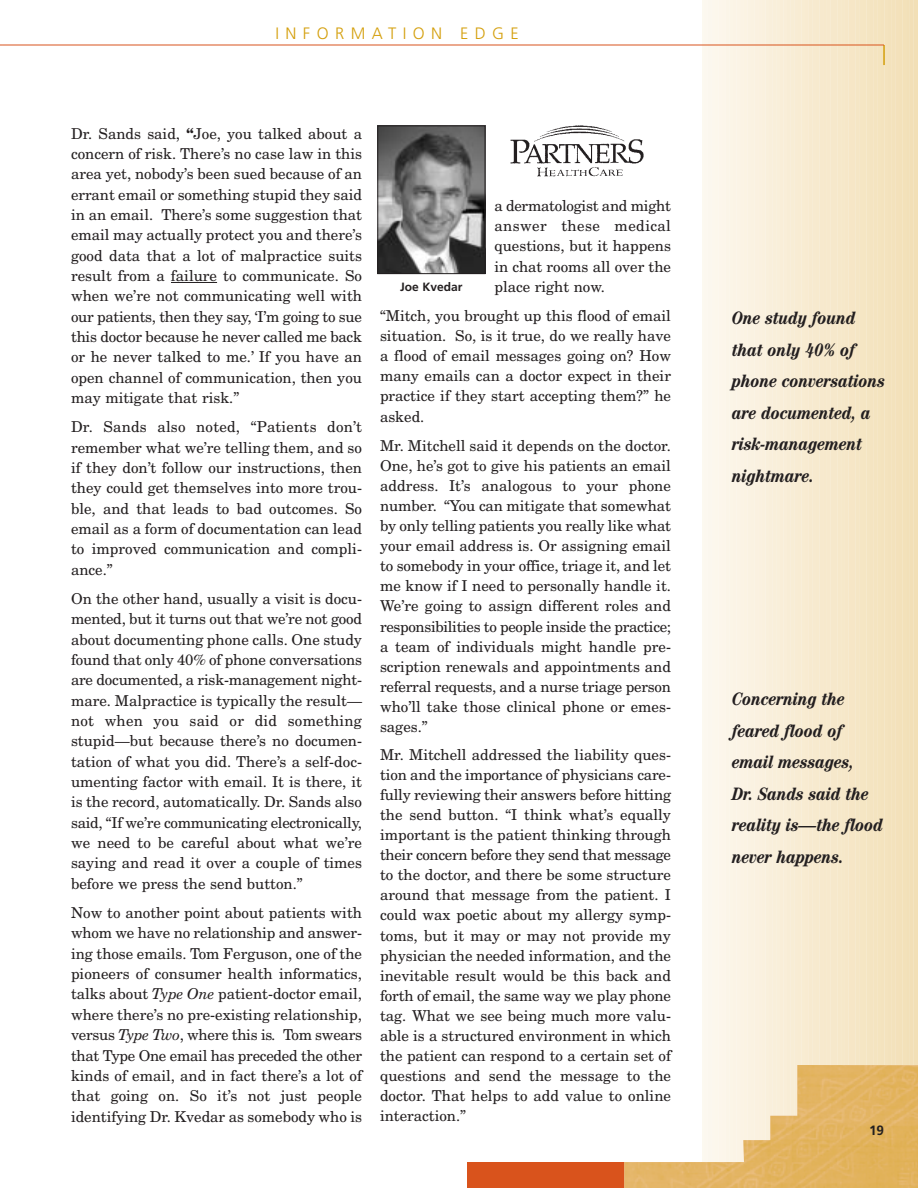
<style>
.page{position:relative;width:918px;height:1188px;background:#fff}
.page>*{position:absolute;margin:0;border:0;box-sizing:border-box;transform-origin:0 0}
.t1{font:italic 700 condensed 18px/31.5px "Century";color:#231f20}
.t2{font:300 16.5px "Frutiger";letter-spacing:.39em;color:#d49f0c}
.t3{font:15px/20.4px "New Century Schlbk";color:#231f20;text-align:justify}
.t4{font:700 13.5px "Frutiger";color:#231f20}
.t5{font:700 12px "Frutiger";color:#231f20}
.s1{font-weight:700}
.s2{font-style:italic}
</style>
<div class="page">
<div style="left:468px;top:1162px;width:269px;height:26px;background:#d9531c"></div>
<hr style="left:171px;top:282px;width:46px;height:1px;background:#231f20">
<div style="left:911px;top:0;width:7px;height:1188px;background:#f2dfb6"></div>
<div style="left:904px;top:0;width:8px;height:1188px;background:#f2e0b8"></div>
<div style="left:896px;top:0;width:9px;height:1188px;background:#f3e1ba"></div>
<div style="left:889px;top:0;width:9px;height:1188px;background:#f3e2bc"></div>
<div style="left:882px;top:0;width:9px;height:1188px;background:#f4e3be"></div>
<div style="left:875px;top:0;width:8px;height:1188px;background:#f4e4bf"></div>
<div style="left:868px;top:0;width:8px;height:1188px;background:#f4e4c1"></div>
<div style="left:860px;top:0;width:9px;height:1188px;background:#f5e6c3"></div>
<div style="left:853px;top:0;width:9px;height:1188px;background:#f5e6c5"></div>
<div style="left:846px;top:0;width:9px;height:1188px;background:#f6e6c6"></div>
<div style="left:839px;top:0;width:8px;height:1188px;background:#f6e8c9"></div>
<div style="left:831px;top:0;width:9px;height:1188px;background:#f6e8cb"></div>
<div style="left:824px;top:0;width:9px;height:1188px;background:#f7e9cd"></div>
<div style="left:817px;top:0;width:9px;height:1188px;background:#f7e9cd"></div>
<div style="left:810px;top:0;width:9px;height:1188px;background:#f7eacf"></div>
<div style="left:803px;top:0;width:8px;height:1188px;background:#f8ebd1"></div>
<div style="left:795px;top:0;width:9px;height:1188px;background:#f8ecd3"></div>
<div style="left:788px;top:0;width:9px;height:1188px;background:#f8edd5"></div>
<div style="left:781px;top:0;width:9px;height:1188px;background:#f9eed8"></div>
<div style="left:774px;top:0;width:8px;height:1188px;background:#f9efda"></div>
<div style="left:766px;top:0;width:9px;height:1188px;background:#f9efdb"></div>
<div style="left:759px;top:0;width:9px;height:1188px;background:#faf1de"></div>
<div style="left:752px;top:0;width:9px;height:1188px;background:#faf1e0"></div>
<div style="left:745px;top:0;width:9px;height:1188px;background:#faf2e2"></div>
<div style="left:738px;top:0;width:8px;height:1188px;background:#fbf3e4"></div>
<div style="left:730px;top:0;width:9px;height:1188px;background:#fbf4e6"></div>
<div style="left:723px;top:0;width:9px;height:1188px;background:#fbf5e8"></div>
<div style="left:716px;top:0;width:9px;height:1188px;background:#fcf6eb"></div>
<div style="left:709px;top:0;width:8px;height:1188px;background:#fcf7ed"></div>
<div style="left:702px;top:0;width:8px;height:1188px;background:#fcf8ef"></div>
<img style="left:624px;top:1065px;width:294px;height:123px">
<hr style="left:883px;top:45px;width:2px;height:20px;background:#d49f0c">
<hr style="left:2px;top:45px;width:882px;height:1px;background:#d9531c">
<img style="left:379px;top:128px;width:104px;height:144px">
<div style="left:377px;top:126px;width:108px;height:148px;border:1px solid #231f20"></div>
<img style="left:510px;top:125px;width:134px;height:52px">
<p class="t2" style="left:275px;top:26px;width:245px">INFORMATION EDGE</p>
<p class="t3" style="left:71px;top:124px;width:293px">Dr. Sands said, <span class="s1">“</span>Joe, you talked about a concern of risk. There’s no case law in this area yet, nobody’s been sued because of an errant email or something stupid they said in an email. There’s some suggestion that email may actually protect you and there’s good data that a lot of malpractice suits result from a failure to communicate. So when we’re not communicating well with our patients, then they say, ‘I’m going to sue this doctor because he never called me back or he never talked to me.’ If you have an open channel of communication, then you may mitigate that risk.”</p>
<p class="t3" style="left:71px;top:418px;width:293px">Dr. Sands also noted, “Patients don’t remember what we’re telling them, and so if they don’t follow our instructions, then they could get themselves into more trou&shy;ble, and that leads to bad outcomes. So email as a form of documentation can lead to improved communication and compli&shy;ance.”</p>
<p class="t3" style="left:71px;top:590px;width:293px">On the other hand, usually a visit is docu&shy;mented, but it turns out that we’re not good about documenting phone calls. One study found that only 40% of phone conversations are documented, a risk-management night&shy;mare. Malpractice is typically the result— not when you said or did something stupid—but because there’s no documen&shy;tation of what you did. There’s a self-doc&shy;umenting factor with email. It is there, it is the record, automatically. Dr. Sands also said, “If we’re communicating electronically, we need to be careful about what we’re saying and read it over a couple of times before we press the send button.”</p>
<p class="t3" style="left:71px;top:904px;width:293px">Now to another point about patients with whom we have no relationship and answer&shy;ing those emails. Tom Ferguson, one of the pioneers of consumer health informatics, talks about <span class="s2">Type One</span> patient-doctor email, where there’s no pre-existing relationship, versus <span class="s2">Type Two</span>, where this is<span class="s2">.</span> Tom swears that Type One email has preceded the other kinds of email, and in fact there’s a lot of that going on. So it’s not just people identifying Dr. Kvedar as somebody who is</p>
<p class="t3" style="left:494px;top:196px;width:178px">a dermatologist and might answer these medical questions, but it happens in chat rooms all over the place right now.</p>
<p class="t3" style="left:380px;top:307px;width:293px">“Mitch, you brought up this flood of email situation. So, is it true, do we really have a flood of email messages going on? How many emails can a doctor expect in their practice if they start accepting them?” he asked.</p>
<p class="t3" style="left:380px;top:437px;width:293px">Mr. Mitchell said it depends on the doctor.<br>One, he’s got to give his patients an email address. It’s analogous to your phone number. “You can mitigate that somewhat by only telling patients you really like what your email address is. Or assigning email to somebody in your office, triage it, and let me know if I need to personally handle it.<br>We’re going to assign different roles and responsibilities to people inside the practice; a team of individuals might handle pre&shy;scription renewals and appointments and referral requests, and a nurse triage person who’ll take those clinical phone or emes&shy;sages.”</p>
<p class="t3" style="left:380px;top:746px;width:293px">Mr. Mitchell addressed the liability ques&shy;tion and the importance of physicians care&shy;fully reviewing their answers before hitting the send button. “I think what’s equally important is the patient thinking through their concern before they send that message to the doctor, and there be some structure around that message from the patient. I could wax poetic about my allergy symp&shy;toms, but it may or may not provide my physician the needed information, and the inevitable result would be this back and forth of email, the same way we play phone tag. What we see being much more valu&shy;able is a structured environment in which the patient can respond to a certain set of questions and send the message to the doctor. That helps to add value to online interaction.”</p>
<p class="t5" style="left:400px;top:282px;width:64px">Joe Kvedar</p>
<p class="t1" style="left:733px;top:304px;width:154px">One study found that only 40% of phone conversations are documented, a risk-management nightmare.</p>
<p class="t1" style="left:733px;top:685px;width:152px">Concerning the feared flood of email messages,<br>Dr. Sands said the reality is—the flood never happens.</p>
<p class="t4" style="left:869px;top:1125px;width:17px">19</p>
</div>
